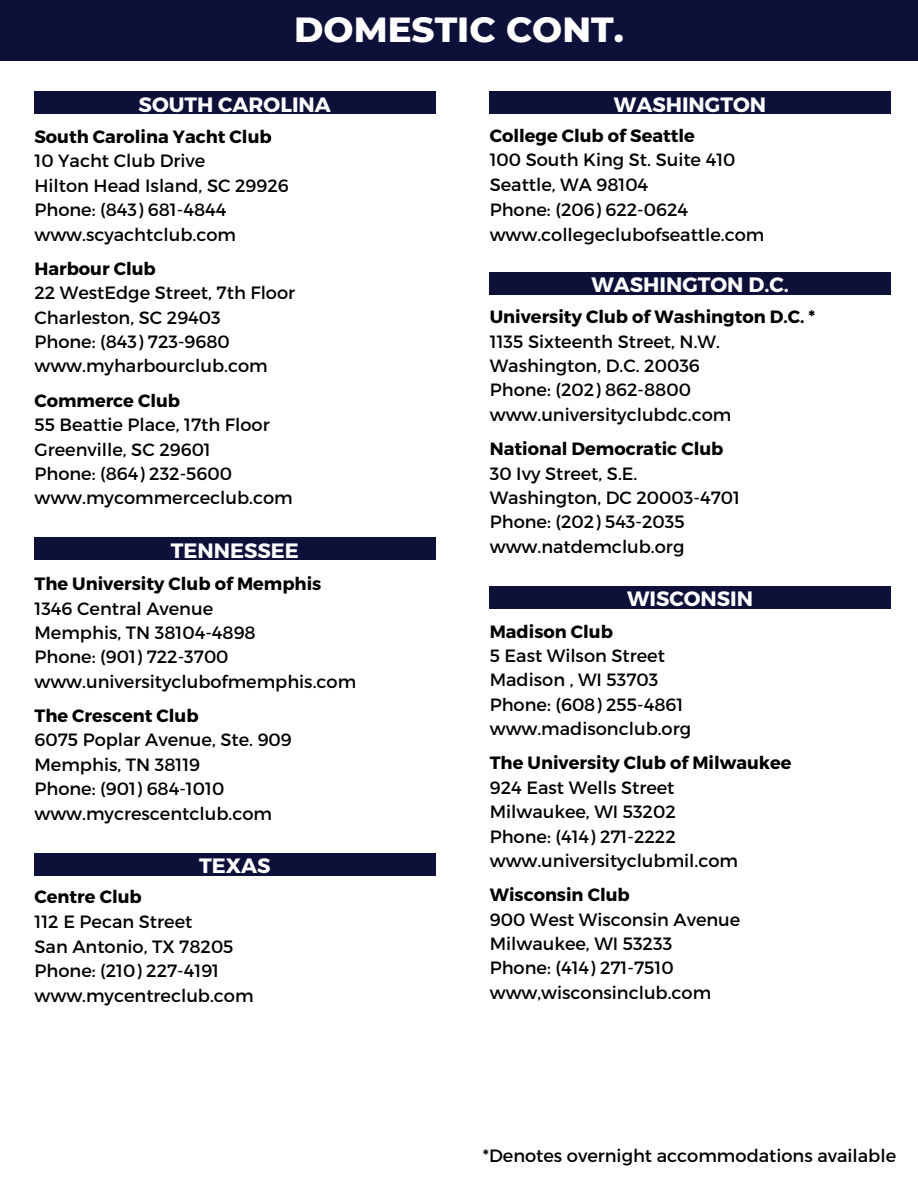
<style>
.page{position:relative;width:918px;height:1188px;background:#fff}
.page>*{position:absolute;margin:0;border:0;box-sizing:border-box;transform-origin:0 0}
.t1{font:800 35.55px "Montserrat";color:#fff}
.t2{font:700 20.7px "Montserrat";color:#fff}
.t3{font:17.85px/24.3px "Montserrat";color:#000}
.t4{font:700 17.85px "Montserrat";color:#000}
</style>
<div class="page">
<div style="left:0;top:0;width:918px;height:61px;background:#0d1139"></div>
<div style="left:34px;top:538px;width:401px;height:22px;background:#0d1139"></div>
<div style="left:34px;top:92px;width:401px;height:22px;background:#0d1139"></div>
<div style="left:35px;top:853px;width:400px;height:22px;background:#0d1139"></div>
<div style="left:490px;top:92px;width:400px;height:22px;background:#0d1139"></div>
<div style="left:490px;top:586px;width:400px;height:22px;background:#0d1139"></div>
<div style="left:490px;top:272px;width:400px;height:22px;background:#0d1139"></div>
<h1 class="t1" style="left:294px;top:8px;width:331px">DOMESTIC CONT.</h1>
<p class="t2" style="left:139px;top:91px;width:194px">SOUTH CAROLINA</p>
<p class="t4" style="left:34px;top:125px;width:239px">South Carolina Yacht Club</p>
<p class="t3" style="left:34px;top:148px;width:256px">10 Yacht Club Drive<br>Hilton Head Island, SC 29926<br>Phone: (843) 681-4844 www.scyachtclub.com</p>
<p class="t4" style="left:34px;top:257px;width:123px">Harbour Club</p>
<p class="t3" style="left:34px;top:280px;width:262px">22 WestEdge Street, 7th Floor<br>Charleston, SC 29403<br>Phone: (843) 723-9680 www.myharbourclub.com</p>
<p class="t4" style="left:34px;top:389px;width:147px">Commerce Club</p>
<p class="t3" style="left:34px;top:412px;width:260px">55 Beattie Place, 17th Floor<br>Greenville, SC 29601<br>Phone: (864) 232-5600 www.mycommerceclub.com</p>
<p class="t2" style="left:171px;top:537px;width:130px">TENNESSEE</p>
<p class="t4" style="left:35px;top:572px;width:288px">The University Club of Memphis</p>
<p class="t3" style="left:35px;top:595px;width:323px">1346 Central Avenue<br>Memphis, TN 38104-4898<br>Phone: (901) 722-3700 www.universityclubofmemphis.com</p>
<p class="t4" style="left:35px;top:704px;width:166px">The Crescent Club</p>
<p class="t3" style="left:35px;top:727px;width:259px">6075 Poplar Avenue, Ste. 909<br>Memphis, TN 38119<br>Phone: (901) 684-1010 www.mycrescentclub.com</p>
<p class="t2" style="left:199px;top:852px;width:73px">TEXAS</p>
<p class="t4" style="left:35px;top:885px;width:109px">Centre Club</p>
<p class="t3" style="left:35px;top:908px;width:221px;line-height:24.8px">112 E Pecan Street<br>San Antonio, TX 78205<br>Phone: (210) 227-4191 www.mycentreclub.com</p>
<p class="t2" style="left:614px;top:91px;width:154px">WASHINGTON</p>
<p class="t4" style="left:490px;top:124px;width:207px">College Club of Seattle</p>
<p class="t3" style="left:490px;top:147px;width:276px;line-height:24.8px">100 South King St. Suite 410<br>Seattle, WA 98104<br>Phone: (206) 622-0624 www.collegeclubofseattle.com</p>
<p class="t2" style="left:591px;top:271px;width:199px">WASHINGTON D.C.</p>
<p class="t4" style="left:490px;top:305px;width:327px">University Club of Washington D.C. *</p>
<p class="t3" style="left:490px;top:328px;width:243px">1135 Sixteenth Street, N.W.<br>Washington, D.C. 20036<br>Phone: (202) 862-8800 www.universityclubdc.com</p>
<p class="t4" style="left:490px;top:437px;width:235px">National Democratic Club</p>
<p class="t3" style="left:490px;top:460px;width:252px">30 Ivy Street, S.E.<br>Washington, DC 20003-4701<br>Phone: (202) 543-2035 www.natdemclub.org</p>
<p class="t2" style="left:627px;top:586px;width:128px">WISCONSIN</p>
<p class="t4" style="left:490px;top:620px;width:125px">Madison Club</p>
<p class="t3" style="left:490px;top:643px;width:203px">5 East Wilson Street<br>Madison , WI 53703<br>Phone: (608) 255-4861 www.madisonclub.org</p>
<p class="t4" style="left:490px;top:751px;width:303px">The University Club of Milwaukee</p>
<p class="t3" style="left:490px;top:774px;width:250px">924 East Wells Street<br>Milwaukee, WI 53202<br>Phone: (414) 271-2222 www.universityclubmil.com</p>
<p class="t4" style="left:490px;top:883px;width:141px">Wisconsin Club</p>
<p class="t3" style="left:490px;top:906px;width:252px">900 West Wisconsin Avenue<br>Milwaukee, WI 53233<br>Phone: (414) 271-7510 www,wisconsinclub.com</p>
<p class="t3" style="left:483px;top:1142px;width:415px">*Denotes overnight accommodations available</p>
</div>
